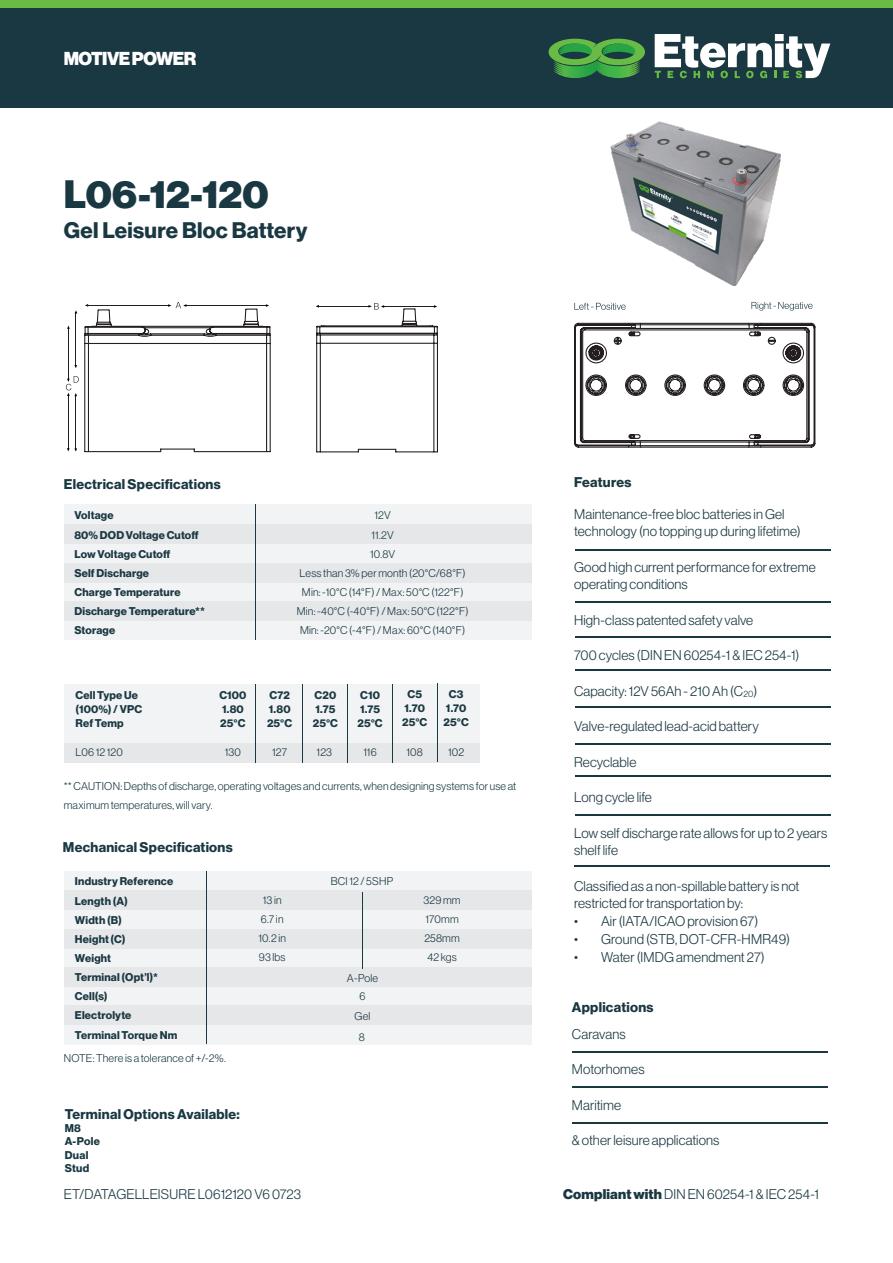
<style>
.page{position:relative;width:893px;height:1263px;background:#fff}
.page>*{position:absolute;margin:0;border:0;box-sizing:border-box;transform-origin:0 0}
.t1{font:38.7px "N Haas Grotesk DS Std 95 Blk";color:#1a3842}
.t2{font:22.05px "N Haas Grotesk DS Std 75 Bd";letter-spacing:.01em;color:#1a3842}
.t3{font:18.3px "N Haas Grotesk DS Std 95 Blk";letter-spacing:-.03em;color:#fff}
.t4{font:13.8px/17.7px "N Haas Grotesk DS Std 45 Lt";letter-spacing:.01em;color:#1a3842}
.t5{font:13.8px "N Haas Grotesk DS Std 75 Bd";letter-spacing:.02em;color:#1a3842}
.t6{font:11.1px/19.2px "N Haas Grotesk DS Std 45 Lt";letter-spacing:.015em;color:#1a3842}
.t7{font:11.1px "N Haas Grotesk DS Std 75 Bd";letter-spacing:.015em;color:#1a3842}
.s1{font-family:"N Haas Grotesk DS Std 95 Blk"}
</style>
<div class="page">
<div style="left:64px;top:505px;width:467px;height:135px;background:#f2f3f4"></div>
<div style="left:64px;top:525px;width:467px;height:19px;background:#e6e7e9"></div>
<div style="left:64px;top:563px;width:467px;height:19px;background:#e6e7e9"></div>
<div style="left:64px;top:601px;width:467px;height:19px;background:#e6e7e9"></div>
<hr style="left:255px;top:505px;width:1px;height:135px;background:#1a3842">
<svg style="left:751px;top:302px;width:61px;height:9px"></svg>
<svg style="left:574px;top:303px;width:52px;height:7px"></svg>
<svg style="left:574px;top:322px;width:242px;height:126px"></svg>
<svg style="left:66px;top:302px;width:205px;height:151px"></svg>
<svg style="left:316px;top:303px;width:122px;height:150px"></svg>
<hr style="left:572px;top:1122px;width:255px;height:1px;background:#1a3842">
<hr style="left:572px;top:1087px;width:255px;height:1px;background:#1a3842">
<hr style="left:572px;top:1051px;width:255px;height:1px;background:#1a3842">
<hr style="left:575px;top:776px;width:255px;height:1px;background:#1a3842">
<hr style="left:575px;top:743px;width:255px;height:1px;background:#1a3842">
<hr style="left:575px;top:706px;width:255px;height:1px;background:#1a3842">
<hr style="left:575px;top:636px;width:255px;height:1px;background:#1a3842">
<hr style="left:575px;top:549px;width:255px;height:1px;background:#1a3842">
<hr style="left:575px;top:670px;width:255px;height:1px;background:#1a3842">
<hr style="left:575px;top:814px;width:255px;height:1px;background:#1a3842">
<hr style="left:574px;top:865px;width:255px;height:1px;background:#1a3842">
<hr style="left:575px;top:602px;width:255px;height:1px;background:#1a3842">
<div style="left:64px;top:871px;width:468px;height:173px;background:#f2f3f4"></div>
<div style="left:64px;top:891px;width:468px;height:19px;background:#e6e7e9"></div>
<div style="left:64px;top:929px;width:468px;height:19px;background:#e6e7e9"></div>
<div style="left:64px;top:967px;width:468px;height:19px;background:#e6e7e9"></div>
<div style="left:64px;top:1005px;width:468px;height:20px;background:#e6e7e9"></div>
<hr style="left:362px;top:892px;width:1px;height:76px;background:#1a3842">
<div style="left:0;top:0;width:893px;height:8px;background:#68bc45"></div>
<div style="left:0;top:8px;width:893px;height:100px;background:#1a3842"></div>
<svg style="left:655px;top:34px;width:175px;height:44px"></svg>
<svg style="left:549px;top:39px;width:96px;height:39px"></svg>
<img style="left:610px;top:121px;width:171px;height:165px">
<div style="left:65px;top:684px;width:415px;height:78px;background:#f2f3f4"></div>
<div style="left:65px;top:743px;width:415px;height:19px;background:#e6e7e9"></div>
<hr style="left:256px;top:684px;width:1px;height:78px;background:#1a3842">
<hr style="left:303px;top:684px;width:1px;height:78px;background:#1a3842">
<hr style="left:348px;top:684px;width:1px;height:78px;background:#1a3842">
<hr style="left:437px;top:683px;width:1px;height:79px;background:#1a3842">
<hr style="left:392px;top:684px;width:1px;height:78px;background:#1a3842">
<p class="t3" style="left:64px;top:47px;width:134px">MOTIVE POWER</p>
<p class="t1" style="left:64px;top:172px;width:206px">L06-12-120</p>
<p class="t2" style="left:64px;top:217px;width:245px">Gel Leisure Bloc Battery</p>
<p class="t5" style="left:64px;top:476px;width:158px">Electrical Specifications</p>
<p class="t7" style="left:74px;top:509px;width:41px">Voltage</p>
<p class="t7" style="left:74px;top:528px;width:126px">80% DOD Voltage Cutoff</p>
<p class="t7" style="left:74px;top:547px;width:97px">Low Voltage Cutoff</p>
<p class="t7" style="left:74px;top:566px;width:76px">Self Discharge</p>
<p class="t7" style="left:74px;top:586px;width:108px">Charge Temperature</p>
<p class="t7" style="left:74px;top:605px;width:132px">Discharge Temperature**</p>
<p class="t7" style="left:74px;top:624px;width:42px">Storage</p>
<p class="t6" style="left:375px;top:506px;width:18px">12V</p>
<p class="t6" style="left:372px;top:525px;width:24px">11.2V</p>
<p class="t6" style="left:370px;top:544px;width:27px">10.8V</p>
<p class="t6" style="left:300px;top:563px;width:168px">Less than 3% per month (20°C/68°F)</p>
<p class="t6" style="left:302px;top:582px;width:163px">Min: -10°C (14°F) / Max: 50°C (122°F)</p>
<p class="t6" style="left:297px;top:602px;width:173px">Min: -40°C (-40°F) / Max: 50°C (122°F)</p>
<p class="t6" style="left:300px;top:621px;width:167px">Min: -20°C (-4°F) / Max: 60°C (140°F)</p>
<p class="t7" style="left:76px;top:689px;width:64px">Cell Type Ue</p>
<p class="t7" style="left:76px;top:702px;width:68px">(100%) / VPC</p>
<p class="t7" style="left:76px;top:716px;width:50px">Ref Temp</p>
<p class="t7" style="left:219px;top:689px;width:29px">C100</p>
<p class="t7" style="left:222px;top:702px;width:23px">1.80</p>
<p class="t7" style="left:220px;top:716px;width:27px">25°C</p>
<p class="t7" style="left:270px;top:689px;width:22px">C72</p>
<p class="t7" style="left:269px;top:702px;width:23px">1.80</p>
<p class="t7" style="left:267px;top:716px;width:27px">25°C</p>
<p class="t7" style="left:315px;top:689px;width:23px">C20</p>
<p class="t7" style="left:315px;top:702px;width:21px">1.75</p>
<p class="t7" style="left:313px;top:716px;width:27px">25°C</p>
<p class="t7" style="left:360px;top:689px;width:21px">C10</p>
<p class="t7" style="left:360px;top:702px;width:21px">1.75</p>
<p class="t7" style="left:357px;top:716px;width:27px">25°C</p>
<p class="t6" style="left:76px;top:743px;width:49px">L06 12 120</p>
<p class="t6" style="left:225px;top:743px;width:18px">130</p>
<p class="t6" style="left:272px;top:743px;width:16px">127</p>
<p class="t6" style="left:317px;top:743px;width:17px">123</p>
<p class="t6" style="left:363px;top:743px;width:15px">116</p>
<p class="t7" style="left:407px;top:688px;width:16px">C5</p>
<p class="t7" style="left:404px;top:702px;width:22px">1.70</p>
<p class="t7" style="left:402px;top:715px;width:27px">25°C</p>
<p class="t6" style="left:406px;top:742px;width:18px">108</p>
<p class="t6" style="left:448px;top:742px;width:18px">102</p>
<p class="t7" style="left:449px;top:688px;width:16px">C3</p>
<p class="t7" style="left:446px;top:702px;width:22px">1.70</p>
<p class="t7" style="left:444px;top:715px;width:27px">25°C</p>
<p class="t6" style="left:64px;top:776px;width:454px">** CAUTION: Depths of discharge, operating voltages and currents, when designing systems for use at maximum temperatures, will vary.</p>
<p class="t5" style="left:63px;top:839px;width:171px">Mechanical Specifications</p>
<p class="t6" style="left:331px;top:872px;width:64px">BCI 12 / 5SHP</p>
<p class="t7" style="left:75px;top:875px;width:100px">Industry Reference</p>
<p class="t7" style="left:75px;top:894px;width:55px">Length (A)</p>
<p class="t7" style="left:75px;top:913px;width:49px">Width (B)</p>
<p class="t7" style="left:75px;top:932px;width:52px">Height (C)</p>
<p class="t7" style="left:75px;top:951px;width:38px">Weight</p>
<p class="t7" style="left:75px;top:971px;width:85px">Terminal (Opt’l)*</p>
<p class="t7" style="left:75px;top:990px;width:34px">Cell(s)</p>
<p class="t7" style="left:75px;top:1009px;width:58px">Electrolyte</p>
<p class="t7" style="left:75px;top:1028px;width:104px">Terminal Torque Nm</p>
<p class="t6" style="left:359px;top:1027px;width:8px">8</p>
<p class="t6" style="left:263px;top:890px;width:20px">13 in</p>
<p class="t6" style="left:261px;top:909px;width:24px">6.7 in</p>
<p class="t6" style="left:258px;top:929px;width:29px">10.2 in</p>
<p class="t6" style="left:259px;top:948px;width:28px">93 lbs</p>
<p class="t6" style="left:347px;top:968px;width:33px">A-Pole</p>
<p class="t6" style="left:360px;top:986px;width:8px">6</p>
<p class="t6" style="left:355px;top:1006px;width:17px">Gel</p>
<p class="t6" style="left:64px;top:1048px;width:164px">NOTE: There is a tolerance of +/-2%.</p>
<p class="t5" style="left:65px;top:1106px;width:177px">Terminal Options Available:</p>
<p class="t7" style="left:65px;top:1122px;width:18px">M8</p>
<p class="t7" style="left:65px;top:1135px;width:37px">A-Pole</p>
<p class="t7" style="left:65px;top:1148px;width:25px">Dual</p>
<p class="t7" style="left:65px;top:1161px;width:26px">Stud</p>
<p class="t4" style="left:64px;top:1185px;width:239px">ET/DATAGELLEISURE L0612120 V6 0723</p>
<p class="t6" style="left:424px;top:890px;width:39px">329 mm</p>
<p class="t6" style="left:425px;top:909px;width:35px">170mm</p>
<p class="t6" style="left:424px;top:928px;width:37px">258mm</p>
<p class="t6" style="left:427px;top:947px;width:31px">42 kgs</p>
<p class="t5" style="left:574px;top:474px;width:59px">Features</p>
<p class="t4" style="left:574px;top:505px;width:212px">Maintenance-free bloc batteries in Gel</p>
<p class="t4" style="left:574px;top:523px;width:228px">technology (no topping up during lifetime)</p>
<p class="t4" style="left:574px;top:558px;width:243px">Good high current performance for extreme</p>
<p class="t4" style="left:574px;top:576px;width:115px">operating conditions</p>
<p class="t4" style="left:574px;top:611px;width:181px">High-class patented safety valve</p>
<p class="t4" style="left:574px;top:647px;width:227px">700 cycles (DIN EN 60254-1 &amp; IEC 254-1)</p>
<p class="t4" style="left:574px;top:682px;width:185px">Capacity: 12V 56Ah - 210 Ah (C<sub>20</sub>)</p>
<p class="t4" style="left:574px;top:717px;width:186px">Valve-regulated lead-acid battery</p>
<p class="t4" style="left:574px;top:753px;width:64px">Recyclable</p>
<p class="t4" style="left:574px;top:788px;width:79px">Long cycle life</p>
<p class="t4" style="left:574px;top:824px;width:255px">Low self discharge rate allows for up to 2 years shelf life</p>
<p class="t4" style="left:574px;top:877px;width:227px">Classified as a non-spillable battery is not restricted for transportation by:</p>
<p class="t4" style="left:574px;top:912px;width:186px">• Air (IATA/ICAO provision 67)</p>
<p class="t4" style="left:574px;top:930px;width:217px">• Ground (STB, DOT-CFR-HMR49)</p>
<p class="t4" style="left:574px;top:948px;width:192px">• Water (IMDG amendment 27)</p>
<p class="t5" style="left:572px;top:999px;width:83px">Applications</p>
<p class="t4" style="left:572px;top:1025px;width:55px">Caravans</p>
<p class="t4" style="left:572px;top:1060px;width:74px">Motorhomes</p>
<p class="t4" style="left:572px;top:1096px;width:51px">Maritime</p>
<p class="t4" style="left:572px;top:1131px;width:149px">&amp; other leisure applications</p>
<p class="t4" style="left:563px;top:1185px;width:258px"><span class="s1">Compliant with</span> DIN EN 60254-1 &amp; IEC 254-1</p>
</div>
